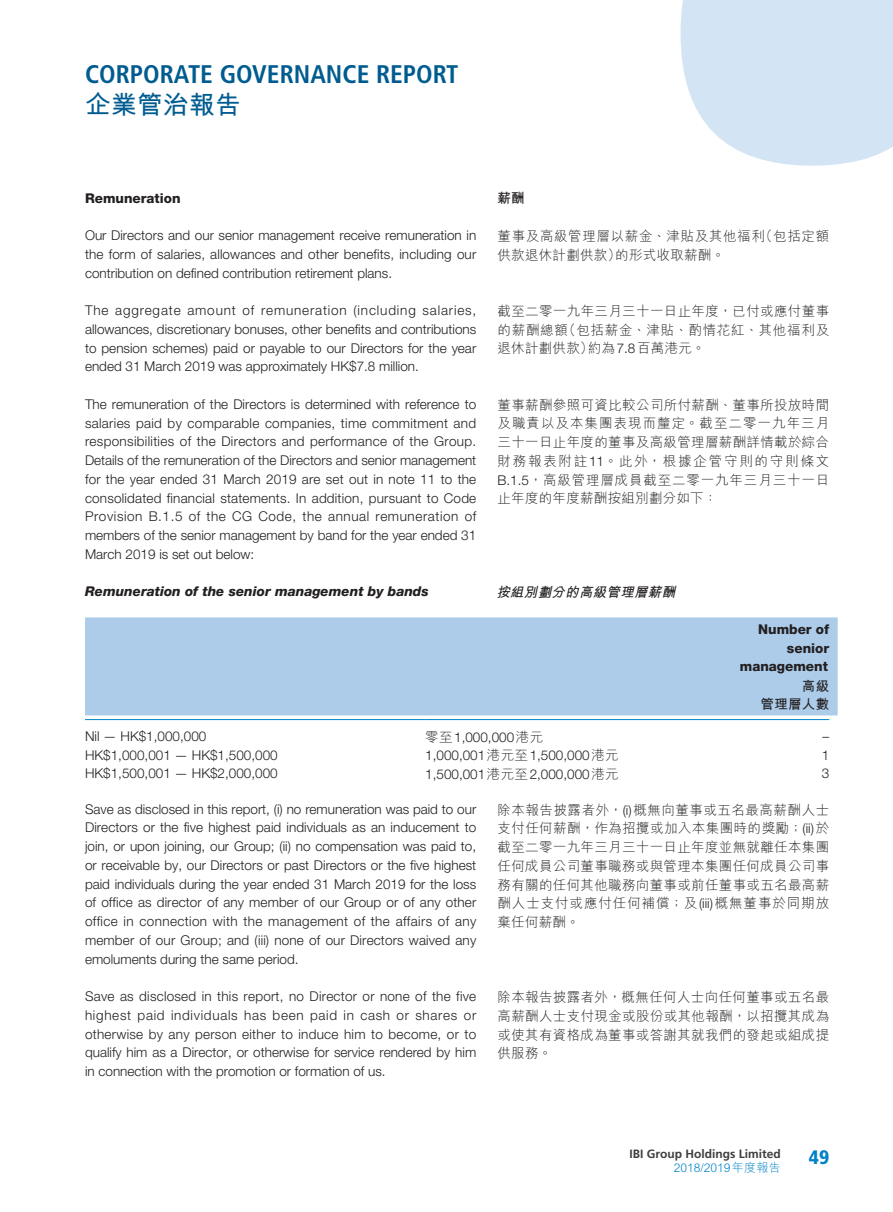
<style>
.page{position:relative;width:893px;height:1212px;background:#fff}
.page>*{position:absolute;margin:0;border:0;box-sizing:border-box;transform-origin:0 0}
.t1{font:700 condensed 25.5px "Frutiger LT Std";color:#005c90}
.t2{font:25.5px "M Hei HK Bold E Ten B5 H";letter-spacing:.02em;color:#005c90}
.t3{font:900 condensed 19.5px "Frutiger LT Std";color:#0082c8}
.t4{font:300 13.5px/18.8px "Helvetica Neue LT Std";color:#231f20;text-align:justify}
.t5{font:13.5px/18.8px "M Hei HK Light E Ten B5 H";letter-spacing:.025em;color:#231f20;text-align:justify}
.t6{font:13.5px/18.8px "M Hei HK Light E Ten B5 H";letter-spacing:.05em;color:#231f20}
.t7{font:italic 800 13.5px "Helvetica Neue LT Std";color:#231f20}
.t8{font:800 13.5px/18.8px "Helvetica Neue LT Std";color:#231f20;text-align:right}
.t9{font:italic 13.5px "M Hei HK Bold E Ten B5 H";color:#231f20}
.t10{font:13.5px/18.8px "M Hei HK Bold E Ten B5 H";letter-spacing:.02em;color:#231f20;text-align:right}
.t11{font:700 12px "Frutiger LT Std";color:#3e3e3f}
.t12{font:12px "M Hei HK Light E Ten B5 H";color:#0082c8}
.s1{font-family:"Helvetica Neue LT Std";font-weight:300}
.s2{font-family:"M Hei HK Light E Ten B5 H";font-weight:400}
</style>
<div class="page">
<svg style="left:681px;top:0;width:212px;height:166px;background:#d7e6f5"></svg>
<div style="left:85px;top:617px;width:753px;height:98px;background:#acccea"></div>
<hr style="left:85px;top:719px;width:340px;height:1px;background:#0082c8">
<hr style="left:425px;top:719px;width:315px;height:1px;background:#0082c8">
<hr style="left:740px;top:719px;width:89px;height:1px;background:#0082c8">
<h1 class="t1" style="left:85px;top:59px;width:375px">CORPORATE GOVERNANCE REPORT</h1>
<h1 class="t2" style="left:85px;top:95px;width:157px">企業管治報告</h1>
<p class="t8" style="left:85px;top:190px;width:97px">Remuneration</p>
<p class="t4" style="left:85px;top:227px;width:393px">Our Directors and our senior management receive remuneration in the form of salaries, allowances and other benefits, including our contribution on defined contribution retirement plans.</p>
<p class="t4" style="left:85px;top:302px;width:393px">The aggregate amount of remuneration (including salaries, allowances, discretionary bonuses, other benefits and contributions to pension schemes) paid or payable to our Directors for the year ended 31 March 2019 was approximately HK$7.8 million.</p>
<p class="t4" style="left:85px;top:396px;width:393px">The remuneration of the Directors is determined with reference to salaries paid by comparable companies, time commitment and responsibilities of the Directors and performance of the Group.<br>Details of the remuneration of the Directors and senior management for the year ended 31 March 2019 are set out in note 11 to the consolidated financial statements. In addition, pursuant to Code Provision B.1.5 of the CG Code, the annual remuneration of members of the senior management by band for the year ended 31<br>March 2019 is set out below:</p>
<p class="t7" style="left:85px;top:587px;width:345px">Remuneration of the senior management by bands</p>
<p class="t10" style="left:497px;top:191px;width:29px">薪酬</p>
<p class="t6" style="left:497px;top:228px;width:333px">董事及高級管理層以薪金、津貼及其他福利（包括定額供款退休計劃供款）的形式收取薪酬。</p>
<p class="t5" style="left:497px;top:303px;width:333px">截至二零一九年三月三十一日止年度，已付或應付董事的薪酬總額（包括薪金、津貼、酌情花紅、其他福利及退休計劃供款）約為<span class="s1">7.8</span>百萬港元。</p>
<p class="t5" style="left:497px;top:397px;width:333px">董事薪酬參照可資比較公司所付薪酬、董事所投放時間及職責以及本集團表現而釐定。截至二零一九年三月三十一日止年度的董事及高級管理層薪酬詳情載於綜合財務報表附註<span class="s1">11</span>。此外，根據企管守則的守則條文<span class="s1">B.1.5</span>，高級管理層成員截至二零一九年三月三十一日止年度的年度薪酬按組別劃分如下：</p>
<p class="t9" style="left:496px;top:587px;width:183px">按組別劃分的高級管理層薪酬</p>
<p class="t8" style="left:740px;top:621px;width:91px">Number of senior management</p>
<p class="t10" style="left:761px;top:678px;width:70px">高級<br>管理層人數</p>
<p class="t4" style="left:85px;top:728px;width:123px">Nil — HK$1,000,000</p>
<p class="t4" style="left:425px;top:729px;width:119px"><span class="s2">零至</span>1,000,000<span class="s2">港元</span></p>
<p class="t4" style="left:822px;top:728px;width:8px">–</p>
<p class="t4" style="left:85px;top:747px;width:194px">HK$1,000,001 — HK$1,500,000</p>
<p class="t4" style="left:425px;top:747px;width:195px">1,000,001<span class="s2">港元至</span>1,500,000<span class="s2">港元</span></p>
<p class="t4" style="left:822px;top:747px;width:9px">1</p>
<p class="t4" style="left:85px;top:766px;width:194px">HK$1,500,001 — HK$2,000,000</p>
<p class="t4" style="left:425px;top:766px;width:195px">1,500,001<span class="s2">港元至</span>2,000,000<span class="s2">港元</span></p>
<p class="t4" style="left:822px;top:766px;width:9px">3</p>
<p class="t4" style="left:85px;top:801px;width:393px">Save as disclosed in this report, (i) no remuneration was paid to our Directors or the five highest paid individuals as an inducement to join, or upon joining, our Group; (ii) no compensation was paid to, or receivable by, our Directors or past Directors or the five highest paid individuals during the year ended 31 March 2019 for the loss of office as director of any member of our Group or of any other office in connection with the management of the affairs of any member of our Group; and (iii) none of our Directors waived any emoluments during the same period.</p>
<p class="t4" style="left:85px;top:988px;width:393px">Save as disclosed in this report, no Director or none of the five highest paid individuals has been paid in cash or shares or otherwise by any person either to induce him to become, or to qualify him as a Director, or otherwise for service rendered by him in connection with the promotion or formation of us.</p>
<p class="t5" style="left:497px;top:802px;width:333px">除本報告披露者外，<span class="s1">(i)</span>概無向董事或五名最高薪酬人士支付任何薪酬，作為招攬或加入本集團時的獎勵；<span class="s1">(ii)</span>於截至二零一九年三月三十一日止年度並無就離任本集團任何成員公司董事職務或與管理本集團任何成員公司事務有關的任何其他職務向董事或前任董事或五名最高薪酬人士支付或應付任何補償；及<span class="s1">(iii)</span>概無董事於同期放棄任何薪酬。</p>
<p class="t5" style="left:497px;top:989px;width:333px">除本報告披露者外，概無任何人士向任何董事或五名最高薪酬人士支付現金或股份或其他報酬，以招攬其成為或使其有資格成為董事或答謝其就我們的發起或組成提供服務。</p>
<p class="t11" style="left:629px;top:1148px;width:153px">IBI Group Holdings Limited</p>
<p class="t12" style="left:674px;top:1163px;width:108px">2018/2019年度報告</p>
<h2 class="t3" style="left:809px;top:1145px;width:22px">49</h2>
</div>
